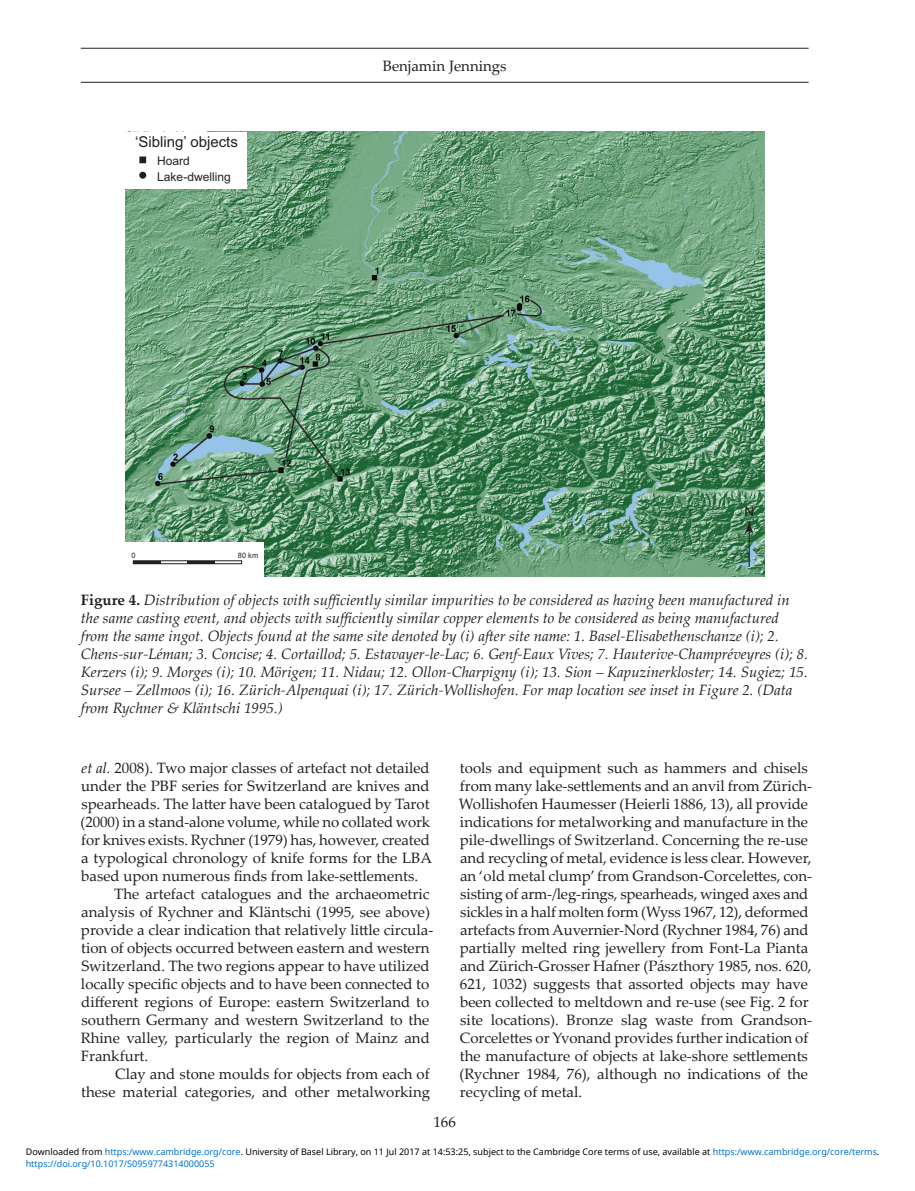
<style>
.page{position:relative;width:915px;height:1191px;background:#fff}
.page>*{position:absolute;margin:0;border:0;box-sizing:border-box;transform-origin:0 0}
.t1{font:15px/18px "Palatino Linotype";color:#231f20}
.t2{font:italic 15px/18px "Palatino Linotype";color:#231f20}
.t3{font:15px "Arial";color:#231f20}
.t4{font:13.5px "Arial";color:#231f20}
.t5{font:12px/16.2px "Arial";color:#231f20}
.t6{font:9px "Noto Sans";color:#000}
.t7{font:9px "Noto Sans";color:#0172cf}
.t8{font:7.5px "Arial";color:#231f20}
.s1{font-weight:700;font-style:normal}
.s2{font-style:italic}
.s3{color:#0172cf}
</style>
<div class="page">
<hr style="left:81px;top:48px;width:727px;height:1px;background:#231f20">
<hr style="left:81px;top:82px;width:727px;height:1px;background:#231f20">
<img style="left:126px;top:132px;width:637px;height:444px">
<div style="left:125px;top:132px;width:121px;height:56px;background:#fff"></div>
<div style="left:125px;top:543px;width:138px;height:35px;background:#fff"></div>
<svg style="left:139px;top:156px;width:7px;height:7px"></svg>
<div style="left:139px;top:172px;width:7px;height:7px;border:2px solid #231f20;border-radius:50%"></div>
<svg style="left:133px;top:560px;width:109px;height:4px"></svg>
<hr style="left:133px;top:561px;width:27px;height:3px;background:#231f20">
<hr style="left:187px;top:561px;width:28px;height:3px;background:#231f20">
<hr style="left:748px;top:530px;width:1px;height:37px;background:#231f20">
<svg style="left:744px;top:520px;width:9px;height:13px"></svg>
<p class="t3" style="left:135px;top:133px;width:104px">‘Sibling’ objects</p>
<p class="t5" style="left:157px;top:152px;width:75px">Hoard<br>Lake-dwelling</p>
<p class="t1" style="left:383px;top:56px;width:125px">Benjamin Jennings</p>
<p class="t8" style="left:131px;top:551px;width:6px">0</p>
<p class="t8" style="left:238px;top:551px;width:22px">80 km</p>
<p class="t4" style="left:744px;top:504px;width:11px">N</p>
<p class="t2" style="left:81px;top:590px;width:728px"><span class="s1">Figure 4.</span> Distribution of objects with sufficiently similar impurities to be considered as having been manufactured in the same casting event, and objects with sufficiently similar copper elements to be considered as being manufactured from the same ingot. Objects found at the same site denoted by (i) after site name: 1. Basel-Elisabethenschanze (i); 2.<br>Chens-sur-Léman; 3. Concise; 4. Cortaillod; 5. Estavayer-le-Lac; 6. Genf-Eaux Vives; 7. Hauterive-Champréveyres (i); 8.<br>Kerzers (i); 9. Morges (i); 10. Mörigen; 11. Nidau; 12. Ollon-Charpigny (i); 13. Sion – Kapuzinerkloster; 14. Sugiez; 15.<br>Sursee – Zellmoos (i); 16. Zürich-Alpenquai (i); 17. Zürich-Wollishofen. For map location see inset in Figure 2. (Data from Rychner &amp; Kläntschi 1995.)</p>
<p class="t1" style="left:81px;top:758px;width:349px"><span class="s2">et al.</span> 2008). Two major classes of artefact not detailed</p>
<p class="t1" style="left:81px;top:776px;width:350px">under the PBF series for Switzerland are knives and</p>
<p class="t1" style="left:81px;top:794px;width:349px">spearheads. The latter have been catalogued by Tarot</p>
<p class="t1" style="left:81px;top:812px;width:351px">(2000) in a stand-alone volume, while no collated work</p>
<p class="t1" style="left:81px;top:830px;width:350px">for knives exists. Rychner (1979) has, however, created</p>
<p class="t1" style="left:81px;top:848px;width:352px">a typological chronology of knife forms for the LBA</p>
<p class="t1" style="left:81px;top:866px;width:338px">based upon numerous finds from lake-settlements.</p>
<p class="t1" style="left:114px;top:884px;width:316px">The artefact catalogues and the archaeometric</p>
<p class="t1" style="left:81px;top:902px;width:350px">analysis of Rychner and Kläntschi (1995, see above)</p>
<p class="t1" style="left:81px;top:920px;width:354px">provide a clear indication that relatively little circula-</p>
<p class="t1" style="left:81px;top:938px;width:350px">tion of objects occurred between eastern and western</p>
<p class="t1" style="left:81px;top:956px;width:350px">Switzerland. The two regions appear to have utilized</p>
<p class="t1" style="left:81px;top:974px;width:350px">locally specific objects and to have been connected to</p>
<p class="t1" style="left:81px;top:992px;width:349px">different regions of Europe: eastern Switzerland to</p>
<p class="t1" style="left:81px;top:1010px;width:349px">southern Germany and western Switzerland to the</p>
<p class="t1" style="left:81px;top:1028px;width:350px">Rhine valley, particularly the region of Mainz and</p>
<p class="t1" style="left:81px;top:1046px;width:69px">Frankfurt.</p>
<p class="t1" style="left:115px;top:1064px;width:316px">Clay and stone moulds for objects from each of</p>
<p class="t1" style="left:81px;top:1082px;width:350px">these material categories, and other metalworking</p>
<p class="t1" style="left:459px;top:758px;width:355px">tools and equipment such as hammers and chisels from many lake-settlements and an anvil from Zürich-Wollishofen Haumesser (Heierli 1886, 13), all provide indications for metalworking and manufacture in the pile-dwellings of Switzerland. Concerning the re-use and recycling of metal, evidence is less clear. However, an ‘old metal clump’ from Grandson-Corcelettes, con&shy;sisting of arm-/leg-rings, spearheads, winged axes and sickles in a half molten form (Wyss 1967, 12), deformed artefacts from Auvernier-Nord (Rychner 1984, 76) and partially melted ring jewellery from Font-La Pianta and Zürich-Grosser Hafner (Pászthory 1985, nos. 620, 621, 1032) suggests that assorted objects may have been collected to meltdown and re-use (see Fig. 2 for site locations). Bronze slag waste from Grandson-Corcelettes or Yvonand provides further indication of the manufacture of objects at lake-shore settlements (Rychner 1984, 76), although no indications of the recycling of metal.</p>
<p class="t1" style="left:433px;top:1112px;width:24px">166</p>
<p class="t6" style="left:26px;top:1145px;width:854px">Downloaded from <span class="s3">https:/www.cambridge.org/core</span>. University of Basel Library, on 11 Jul 2017 at 14:53:25, subject to the Cambridge Core terms of use, available at <span class="s3">https:/www.cambridge.org/core/terms</span>.</p>
<p class="t7" style="left:26px;top:1157px;width:190px">https://doi.org/10.1017/S0959774314000055</p>
</div>
